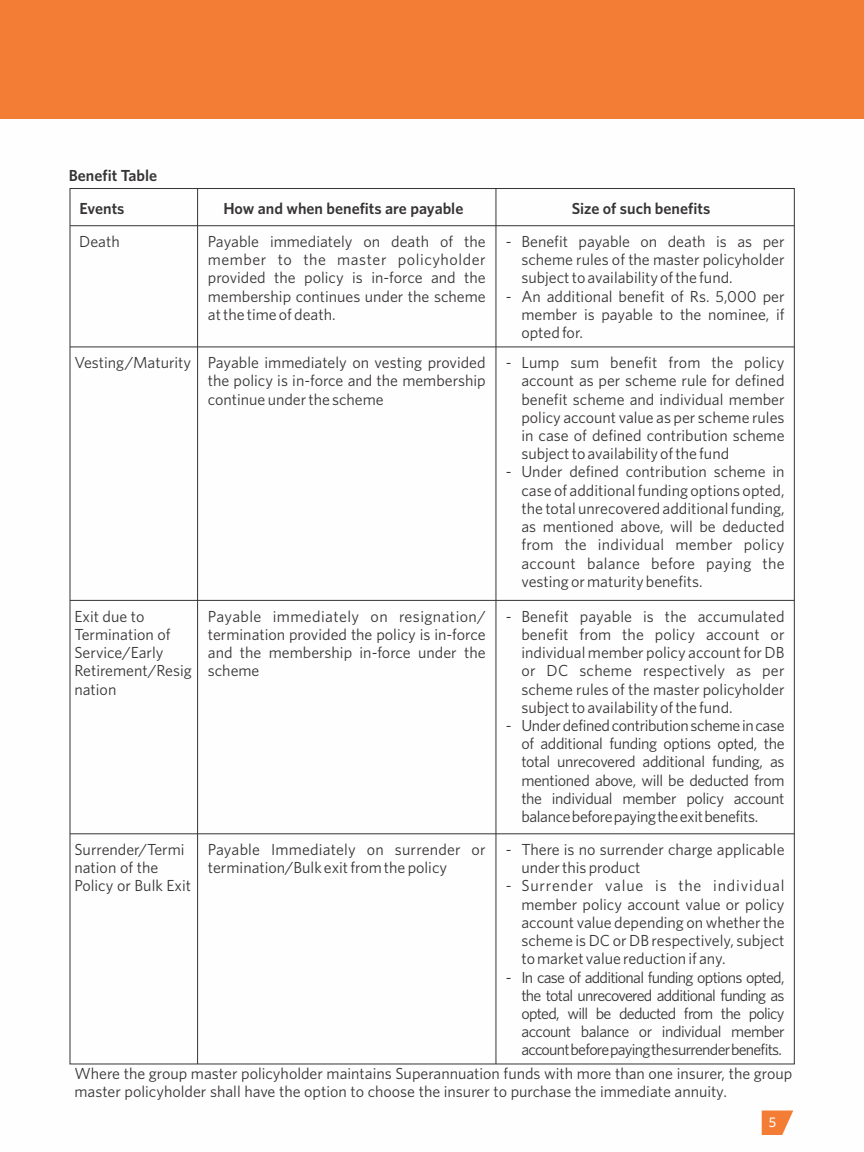
<style>
.page{position:relative;width:864px;height:1152px;background:#fff}
.page>*{position:absolute;margin:0;border:0;box-sizing:border-box;transform-origin:0 0}
.t1{font:16px/18.2px "Whitney";color:#373435;text-align:justify}
.t2{font:600 16px "Whitney";color:#373435}
.t3{font:500 14px "Whitney";color:#fefefe}
</style>
<div class="page">
<div style="left:0;top:0;width:864px;height:119px;background:#f47d35"></div>
<svg style="left:762px;top:1111px;width:31px;height:24px"></svg>
<hr style="left:495px;top:189px;width:1px;height:875px;background:#373435">
<hr style="left:197px;top:189px;width:1px;height:875px;background:#373435">
<hr style="left:70px;top:225px;width:724px;height:1px;background:#373435">
<hr style="left:70px;top:346px;width:724px;height:1px;background:#373435">
<hr style="left:70px;top:600px;width:724px;height:1px;background:#373435">
<hr style="left:70px;top:833px;width:724px;height:1px;background:#373435">
<p class="t2" style="left:69px;top:169px;width:90px">Benefit Table</p>
<p class="t2" style="left:80px;top:203px;width:46px">Events</p>
<p class="t2" style="left:223px;top:203px;width:241px">How and when benefits are payable</p>
<p class="t2" style="left:572px;top:203px;width:140px">Size of such benefits</p>
<p class="t1" style="left:79px;top:234px;width:42px">Death</p>
<p class="t1" style="left:74px;top:355px;width:118px">Vesting/Maturity</p>
<p class="t1" style="left:208px;top:234px;width:279px">Payable immediately on death of the member to the master policyholder provided the policy is in-force and the membership continues under the scheme at the time of death.</p>
<p class="t1" style="left:208px;top:355px;width:279px">Payable immediately on vesting provided the policy is in-force and the membership continue under the scheme</p>
<p class="t1" style="left:74px;top:608px;width:119px;text-align:left">Exit due to<br>Termination of<br>Service/Early<br>Retirement/Resig nation</p>
<p class="t1" style="left:208px;top:608px;width:279px">Payable immediately on resignation/ termination provided the policy is in-force and the membership in-force under the scheme</p>
<p class="t1" style="left:74px;top:842px;width:118px;text-align:left">Surrender/Termi nation of the<br>Policy or Bulk Exit</p>
<p class="t1" style="left:208px;top:842px;width:279px">Payable Immediately on surrender or termination/Bulk exit from the policy</p>
<p class="t1" style="left:521px;top:234px;width:265px;text-indent:-16px">- Benefit payable on death is as per scheme rules of the master policyholder subject to availability of the fund.</p>
<p class="t1" style="left:521px;top:288px;width:265px;text-indent:-16px">- An additional benefit of Rs. 5,000 per member is payable to the nominee, if opted for.</p>
<p class="t1" style="left:521px;top:355px;width:265px;text-indent:-16px">- Lump sum benefit from the policy account as per scheme rule for defined benefit scheme and individual member policy account value as per scheme rules in case of defined contribution scheme subject to availability of the fund</p>
<p class="t1" style="left:521px;top:464px;width:265px;text-indent:-16px">- Under defined contribution scheme in case of additional funding options opted, the total unrecovered additional funding, as mentioned above, will be deducted from the individual member policy account balance before paying the vesting or maturity benefits.</p>
<p class="t1" style="left:521px;top:608px;width:265px;text-indent:-16px">- Benefit payable is the accumulated benefit from the policy account or individual member policy account for DB or DC scheme respectively as per scheme rules of the master policyholder subject to availability of the fund.</p>
<p class="t1" style="left:521px;top:718px;width:265px;text-indent:-16px">- Underdefinedcontributionschemeincase of additional funding options opted, the total unrecovered additional funding, as mentioned above, will be deducted from the individual member policy account balancebeforepayingtheexitbenefits.</p>
<p class="t1" style="left:521px;top:842px;width:265px;text-indent:-16px">- There is no surrender charge applicable under this product</p>
<p class="t1" style="left:521px;top:878px;width:265px;text-indent:-16px">- Surrender value is the individual member policy account value or policy account value depending on whether the scheme is DC or DB respectively, subject to market value reduction if any.</p>
<p class="t1" style="left:521px;top:969px;width:265px;text-indent:-16px">- In case of additional funding options opted, the total unrecovered additional funding as opted, will be deducted from the policy account balance or individual member accountbeforepayingthesurrenderbenefits.</p>
<p class="t1" style="left:74px;top:1066px;width:719px">Where the group master policyholder maintains Superannuation funds with more than one insurer, the group master policyholder shall have the option to choose the insurer to purchase the immediate annuity.</p>
<p class="t3" style="left:769px;top:1117px;width:9px">5</p>
</div>
